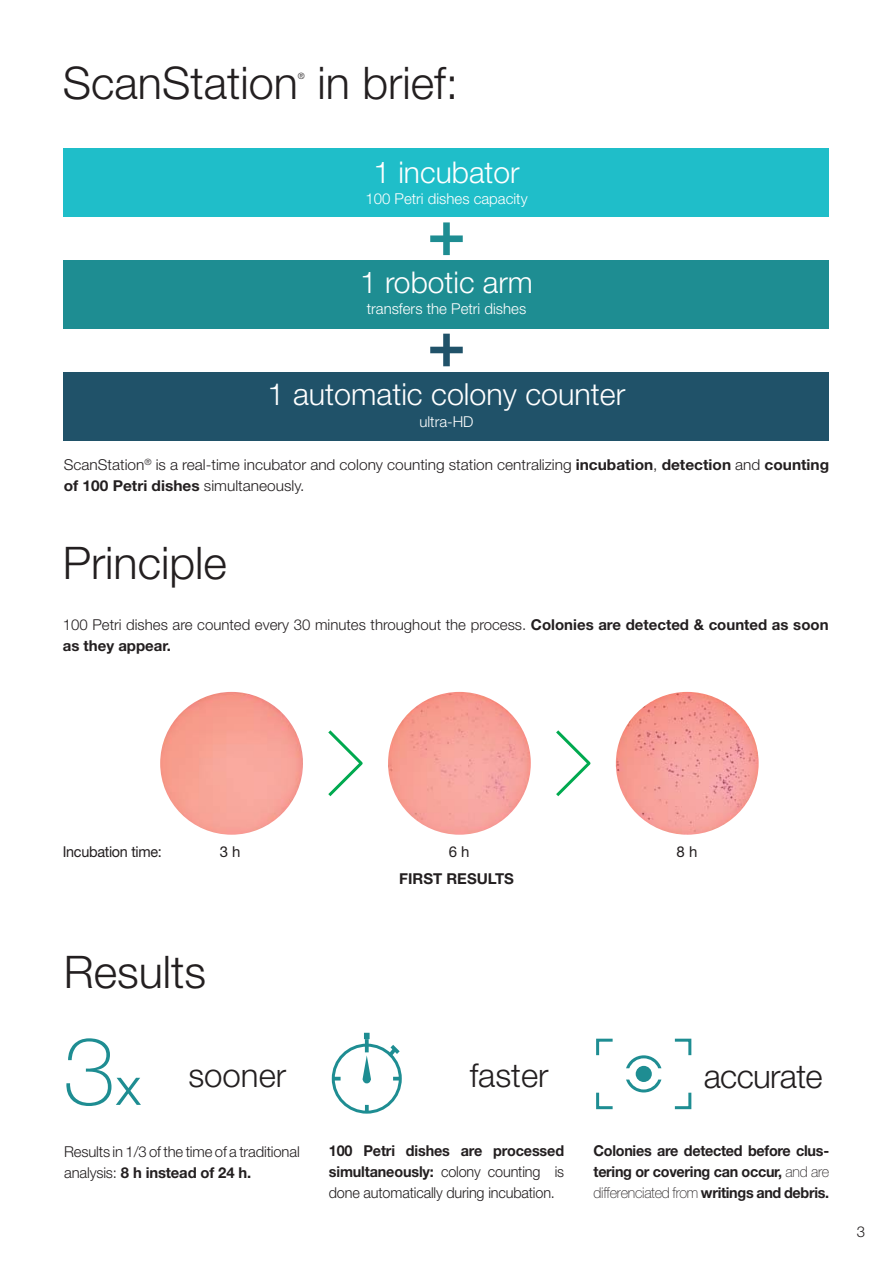
<style>
.page{position:relative;width:893px;height:1263px;background:#fff}
.page>*{position:absolute;margin:0;border:0;box-sizing:border-box;transform-origin:0 0}
.t1{font:500 64.5px "Helvetica Neue";color:#1e8d92}
.t2{font:500 64.5px "Helvetica Neue";color:#205269}
.t3{font:300 45px "Helvetica Neue";color:#231f20}
.t4{font:300 33px "Helvetica Neue";color:#231f20}
.t5{font:300 33px "Helvetica Neue";letter-spacing:-.02em;color:#231f20}
.t6{font:300 30.45px "Helvetica Neue";color:#fff}
.t7{font:300 30px "Helvetica Neue";color:#fff}
.t8{font:300 15px/21px "Helvetica Neue";color:#231f20}
.t9{font:700 15px/21px "Helvetica Neue";letter-spacing:-.02em;color:#231f20;text-align:justify;scale:.96 1}
.t10{font:300 15px/21px "Helvetica Neue";color:#231f20;text-align:justify;scale:.96 1}
.t11{font:300 15px "Helvetica Neue";color:#fff}
.t12{font:15px "Helvetica Neue";letter-spacing:-.02em;color:#231f20;scale:.96 1}
.t13{font:700 15px "Helvetica Neue";color:#231f20}
.t14{font:15px "Helvetica Neue";letter-spacing:-.02em;color:#231f20}
.t15{font:300 8.7px "Helvetica Neue";color:#231f20}
.s1{font-weight:700}
.s2{font-weight:100;font-size:94.8px;color:#1e8d92}
.s3{font-size:52.5px;color:#1e8d92}
.s4{font-weight:100}
</style>
<div class="page">
<div style="left:64px;top:149px;width:765px;height:68px;background:#1fbec9"></div>
<div style="left:64px;top:260px;width:765px;height:68px;background:#1e8d92"></div>
<div style="left:64px;top:372px;width:765px;height:68px;background:#205269"></div>
<img style="left:160px;top:692px;width:143px;height:143px;border-radius:50%">
<img style="left:388px;top:692px;width:143px;height:143px;border-radius:50%">
<img style="left:616px;top:692px;width:143px;height:143px;border-radius:50%">
<svg style="left:328px;top:730px;width:35px;height:67px"></svg>
<svg style="left:556px;top:730px;width:35px;height:67px"></svg>
<div style="left:332px;top:1044px;width:70px;height:70px;border:3px solid #1e8d92;border-radius:50%"></div>
<svg style="left:385px;top:1045px;width:15px;height:16px"></svg>
<svg style="left:393px;top:1077px;width:7px;height:3px"></svg>
<svg style="left:365px;top:1105px;width:4px;height:7px"></svg>
<svg style="left:333px;top:1077px;width:8px;height:3px"></svg>
<svg style="left:365px;top:1039px;width:4px;height:13px"></svg>
<svg style="left:364px;top:1033px;width:6px;height:6px"></svg>
<svg style="left:363px;top:1055px;width:8px;height:28px"></svg>
<svg style="left:626px;top:1055px;width:35px;height:13px"></svg>
<svg style="left:626px;top:1079px;width:35px;height:13px"></svg>
<svg style="left:596px;top:1038px;width:17px;height:18px"></svg>
<svg style="left:674px;top:1038px;width:18px;height:18px"></svg>
<svg style="left:674px;top:1092px;width:18px;height:18px"></svg>
<svg style="left:596px;top:1092px;width:17px;height:18px"></svg>
<div style="left:636px;top:1066px;width:16px;height:16px;background:#1e8d92;border-radius:50%"></div>
<h2 class="t3" style="left:63px;top:67px;width:397px">ScanStation in brief:</h2>
<p class="t15" style="left:298px;top:73px;width:8px">®</p>
<h3 class="t7" style="left:373px;top:161px;width:148px">1 incubator</h3>
<p class="t11" style="left:365px;top:193px;width:164px">100 Petri dishes capacity</p>
<h1 class="t1" style="left:427px;top:209px;width:40px">+</h1>
<h3 class="t7" style="left:360px;top:272px;width:174px">1 robotic arm</h3>
<p class="t11" style="left:367px;top:303px;width:161px">transfers the Petri dishes</p>
<h1 class="t2" style="left:427px;top:320px;width:40px">+</h1>
<h3 class="t6" style="left:268px;top:383px;width:359px">1 automatic colony counter</h3>
<p class="t11" style="left:419px;top:417px;width:56px">ultra-HD</p>
<p class="t8" style="left:64px;top:456px;width:767px">ScanStation<sup>®</sup> is a real-time incubator and colony counting station centralizing <span class="s1">incubation</span>, <span class="s1">detection</span> and <span class="s1">counting of 100 Petri dishes</span> simultaneously.</p>
<h2 class="t3" style="left:63px;top:547px;width:166px">Principle</h2>
<p class="t8" style="left:63px;top:616px;width:767px">100 Petri dishes are counted every 30 minutes throughout the process. <span class="s1">Colonies are detected &amp; counted as soon as they appear.</span></p>
<p class="t12" style="left:63px;top:846px;width:105px">Incubation time:</p>
<p class="t14" style="left:220px;top:846px;width:22px">3 h</p>
<p class="t14" style="left:449px;top:846px;width:22px">6 h</p>
<p class="t14" style="left:676px;top:846px;width:22px">8 h</p>
<p class="t13" style="left:399px;top:873px;width:116px">FIRST RESULTS</p>
<h2 class="t3" style="left:64px;top:956px;width:144px">Results</h2>
<h3 class="t4" style="left:63px;top:1063px;width:225px"><span class="s2">3</span><span class="s3">x</span> sooner</h3>
<h3 class="t4" style="left:470px;top:1063px;width:80px">faster</h3>
<h3 class="t5" style="left:704px;top:1064px;width:120px">accurate</h3>
<p class="t8" style="left:64px;top:1143px;width:237px">Results in 1/3 of the time of a traditional analysis: <span class="s1">8 h instead of 24 h.</span></p>
<p class="t10" style="left:329px;top:1142px;width:247px"><span class="s1">100 Petri dishes are processed simultaneously:</span> colony counting is done automatically during incubation.</p>
<p class="t9" style="left:594px;top:1141px;width:247px">Colonies are detected before clus&shy;tering or covering can occur, <span class="s4">and are differenciated from</span> writings and debris.</p>
<p class="t8" style="left:857px;top:1223px;width:10px">3</p>
</div>
